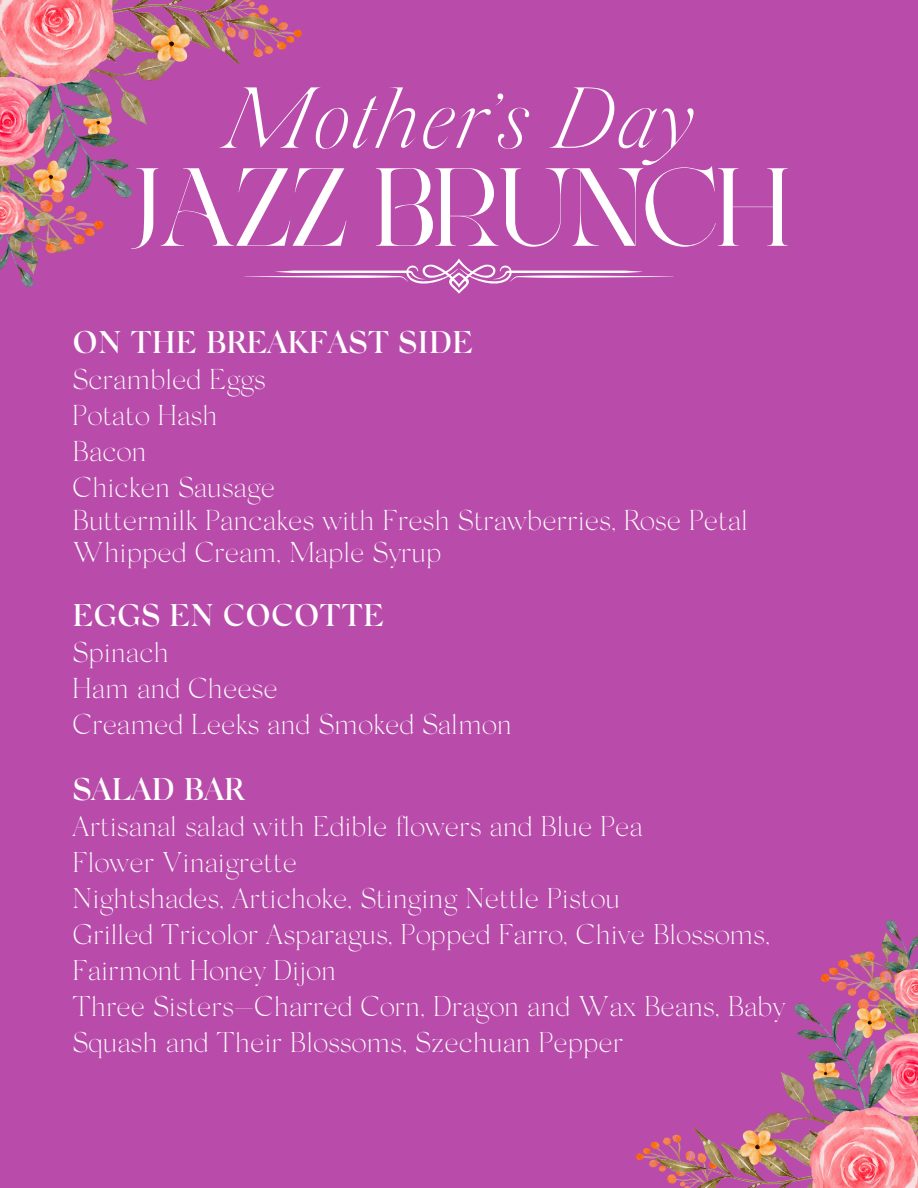
<style>
.page{position:relative;width:918px;height:1188px;background:#b94caa}
.page>*{position:absolute;margin:0;border:0;box-sizing:border-box;transform-origin:0 0}
.t1{font:90.75px "Nympha Trial";color:#fff}
.t2{font:italic 200 86.25px "Silk Serif";color:#fff}
.t3{font:500 31.35px "Silk Serif";color:#fff}
.t4{font:200 28.65px/36px "Silk Serif";color:#fff}
.t5{font:200 28.5px/36px "Silk Serif";color:#fff}
</style>
<div class="page">
<svg style="left:301px;top:259px;width:372px;height:34px"></svg>
<img style="left:0;top:1px;width:301px;height:286px">
<img style="left:637px;top:920px;width:281px;height:268px">
<p class="t2" style="left:225px;top:85px;width:469px">Mother’s Day</p>
<p class="t1" style="left:128px;top:167px;width:663px">JAZZ BRUNCH</p>
<p class="t3" style="left:73px;top:330px;width:402px">ON THE BREAKFAST SIDE</p>
<p class="t4" style="left:73px;top:364px;width:195px">Scrambled Eggs</p>
<p class="t4" style="left:73px;top:400px;width:147px">Potato Hash</p>
<p class="t4" style="left:73px;top:436px;width:75px">Bacon</p>
<p class="t4" style="left:73px;top:472px;width:204px">Chicken Sausage</p>
<p class="t4" style="left:73px;top:506px;width:677px">Buttermilk Pancakes with Fresh Strawberries, Rose Petal</p>
<p class="t4" style="left:73px;top:537px;width:371px">Whipped Cream, Maple Syrup</p>
<p class="t3" style="left:73px;top:603px;width:313px">EGGS EN COCOTTE</p>
<p class="t4" style="left:73px;top:637px;width:441px">Spinach<br>Ham and Cheese<br>Creamed Leeks and Smoked Salmon</p>
<p class="t3" style="left:73px;top:777px;width:173px">SALAD BAR</p>
<p class="t5" style="left:73px;top:812px;width:699px">Artisanal salad with Edible flowers and Blue Pea<br>Flower Vinaigrette<br>Nightshades, Artichoke, Stinging Nettle Pistou<br>Grilled Tricolor Asparagus, Popped Farro, Chive Blossoms,</p>
<p class="t5" style="left:73px;top:956px;width:265px">Fairmont Honey Dijon</p>
<p class="t5" style="left:73px;top:992px;width:714px">Three Sisters—Charred Corn, Dragon and Wax Beans, Baby</p>
<p class="t5" style="left:73px;top:1028px;width:552px">Squash and Their Blossoms, Szechuan Pepper</p>
</div>
